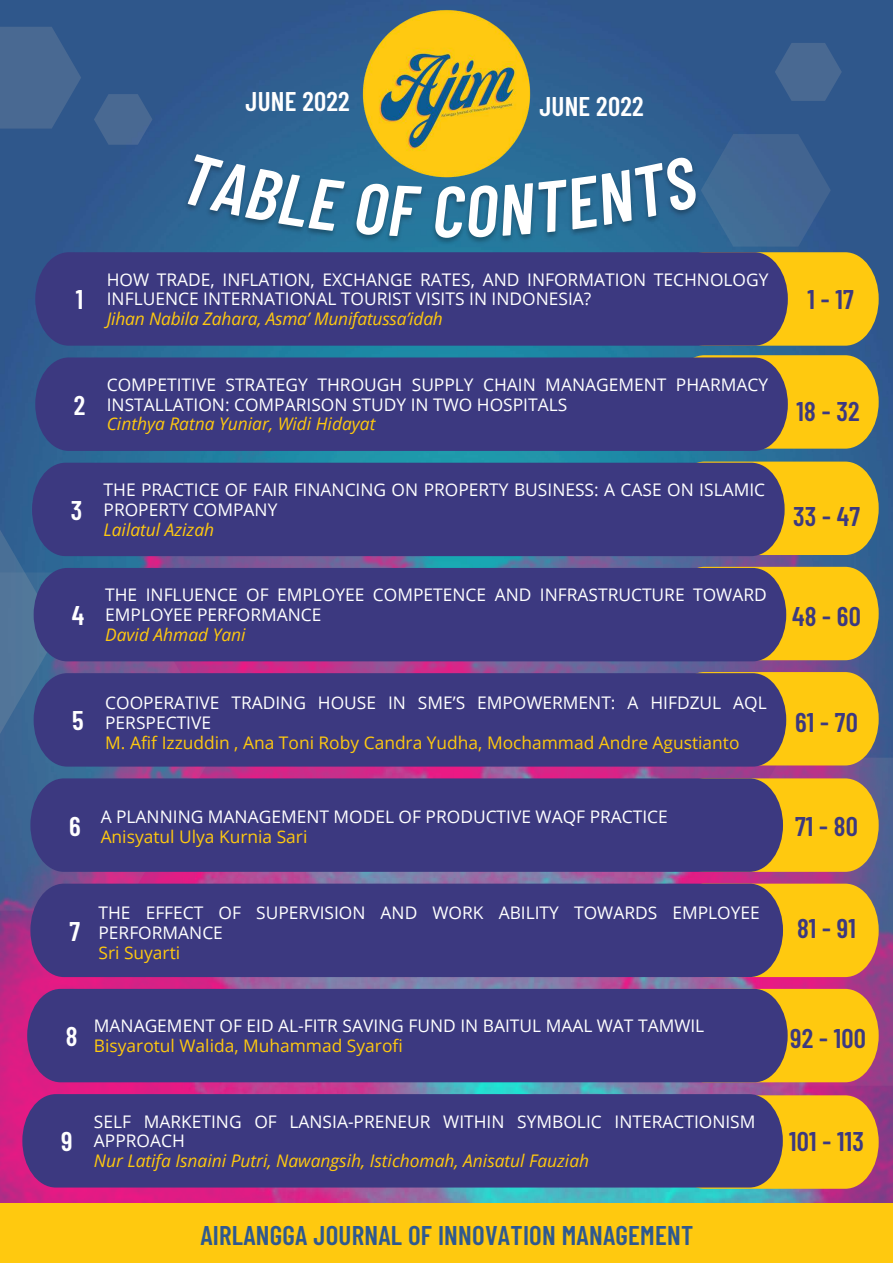
<style>
.page{position:relative;width:893px;height:1263px;background:#fff}
.page>*{position:absolute;margin:0;border:0;box-sizing:border-box;transform-origin:0 0}
.t1{font:italic 600 72px "Barlow Condensed";color:#fff}
.t2{font:600 27px "Barlow Condensed";letter-spacing:.01em;color:#3c3980}
.t3{font:600 27px "Barlow Condensed";letter-spacing:.01em;color:#2f598f}
.t4{font:600 27px "Barlow Condensed";letter-spacing:.01em;color:#fff}
.t5{font:17.4px/19.7px "Open Sans";color:#fff}
.t6{font:italic 17.4px "Open Sans";color:#ffc90f}
.t7{font:17.4px "Open Sans";color:#ffc90f}
</style>
<div class="page">
<img style="left:0;top:0;width:893px;height:410px">
<img style="left:0;top:410px;width:893px;height:793px">
<svg style="left:671px;top:355px;width:207px;height:94px;background:#eec019"></svg>
<svg style="left:671px;top:462px;width:207px;height:93px;background:#eec019"></svg>
<svg style="left:671px;top:567px;width:207px;height:93px;background:#efc019"></svg>
<svg style="left:671px;top:672px;width:207px;height:93px;background:#f0c019"></svg>
<svg style="left:783px;top:778px;width:95px;height:94px;background:#f3c018"></svg>
<svg style="left:783px;top:884px;width:95px;height:93px;background:#f5c017"></svg>
<svg style="left:787px;top:989px;width:91px;height:93px;background:#f7be17"></svg>
<svg style="left:671px;top:1095px;width:207px;height:94px;background:#f5bd19"></svg>
<svg style="left:0;top:661px;width:220px;height:250px;background:#745090"></svg>
<svg style="left:0;top:468px;width:59px;height:328px;background:#416b95"></svg>
<svg style="left:0;top:27px;width:81px;height:102px;background:#446590"></svg>
<svg style="left:94px;top:94px;width:58px;height:51px;background:#426490"></svg>
<svg style="left:775px;top:43px;width:67px;height:58px;background:#426490"></svg>
<div style="left:35px;top:252px;width:432px;height:94px;background:#3c3980"></div>
<div style="left:35px;top:357px;width:753px;height:94px;background:#3c3980"></div>
<div style="left:32px;top:463px;width:752px;height:93px;background:#3c3980"></div>
<div style="left:34px;top:568px;width:752px;height:93px;background:#3c3980"></div>
<div style="left:34px;top:673px;width:752px;height:93px;background:#3c3980"></div>
<div style="left:30px;top:778px;width:753px;height:94px;background:#3c3980"></div>
<div style="left:30px;top:884px;width:753px;height:93px;background:#3c3980"></div>
<div style="left:27px;top:989px;width:760px;height:93px;background:#3c3980"></div>
<img style="left:332px;top:0;width:230px;height:126px">
<div style="left:0;top:1203px;width:893px;height:60px;background:#ffc90f"></div>
<img style="left:165px;top:126px;width:563px;height:137px">
<div style="left:22px;top:1094px;width:761px;height:93px;background:#3c3980"></div>
<svg style="left:183px;top:153px;width:162px;height:79px;background:#27618a"></svg>
<svg style="left:356px;top:182px;width:66px;height:55px;background:#236689"></svg>
<svg style="left:467px;top:134px;width:411px;height:212px;background:#4b607b"></svg>
<h2 class="t4" style="left:245px;top:84px;width:106px">JUNE 2022</h2>
<h2 class="t4" style="left:539px;top:89px;width:106px">JUNE 2022</h2>
<h2 class="t4" style="left:76px;top:282px;width:9px">1</h2>
<h1 class="t1" style="left:432px;top:165px;width:33px">C</h1>
<p class="t5" style="left:107px;top:269px;width:663px">HOW TRADE, INFLATION, EXCHANGE RATES, AND INFORMATION TECHNOLOGY<br>INFLUENCE INTERNATIONAL TOURIST VISITS IN INDONESIA?</p>
<p class="t6" style="left:107px;top:306px;width:338px">Jihan Nabila Zahara, Asma’ Munifatussa’idah</p>
<h2 class="t4" style="left:74px;top:388px;width:13px">2</h2>
<p class="t5" style="left:107px;top:374px;width:663px">COMPETITIVE STRATEGY THROUGH SUPPLY CHAIN MANAGEMENT PHARMACY<br>INSTALLATION: COMPARISON STUDY IN TWO HOSPITALS</p>
<p class="t6" style="left:107px;top:412px;width:270px">Cinthya Ratna Yuniar, Widi Hidayat</p>
<h2 class="t4" style="left:71px;top:493px;width:13px">3</h2>
<p class="t5" style="left:104px;top:480px;width:663px">THE PRACTICE OF FAIR FINANCING ON PROPERTY BUSINESS: A CASE ON ISLAMIC<br>PROPERTY COMPANY</p>
<p class="t6" style="left:104px;top:517px;width:112px">Lailatul Azizah</p>
<h2 class="t4" style="left:72px;top:598px;width:14px">4</h2>
<p class="t5" style="left:105px;top:585px;width:663px">THE INFLUENCE OF EMPLOYEE COMPETENCE AND INFRASTRUCTURE TOWARD<br>EMPLOYEE PERFORMANCE</p>
<p class="t6" style="left:105px;top:622px;width:142px">David Ahmad Yani</p>
<h2 class="t4" style="left:72px;top:703px;width:13px">5</h2>
<p class="t5" style="left:105px;top:692px;width:663px">COOPERATIVE TRADING HOUSE IN SME’S EMPOWERMENT: A HIFDZUL AQL<br>PERSPECTIVE</p>
<p class="t7" style="left:105px;top:730px;width:636px">M. Afif Izzuddin , Ana Toni Roby Candra Yudha, Mochammad Andre Agustianto</p>
<h2 class="t4" style="left:69px;top:808px;width:13px">6</h2>
<p class="t5" style="left:101px;top:806px;width:569px">A PLANNING MANAGEMENT MODEL OF PRODUCTIVE WAQF PRACTICE</p>
<p class="t7" style="left:101px;top:824px;width:208px">Anisyatul Ulya Kurnia Sari</p>
<h2 class="t2" style="left:807px;top:282px;width:48px">1-17</h2>
<h2 class="t2" style="left:796px;top:394px;width:65px">18-32</h2>
<h2 class="t2" style="left:793px;top:499px;width:69px">33-47</h2>
<h2 class="t2" style="left:792px;top:599px;width:70px">48-60</h2>
<h2 class="t2" style="left:795px;top:705px;width:64px">61-70</h2>
<h2 class="t2" style="left:795px;top:808px;width:64px">71-80</h2>
<h2 class="t4" style="left:70px;top:914px;width:12px">7</h2>
<p class="t5" style="left:98px;top:902px;width:663px">THE EFFECT OF SUPERVISION AND WORK ABILITY TOWARDS EMPLOYEE<br>PERFORMANCE</p>
<p class="t7" style="left:98px;top:940px;width:83px">Sri Suyarti</p>
<h2 class="t4" style="left:66px;top:1019px;width:13px">8</h2>
<p class="t5" style="left:94px;top:1015px;width:612px">MANAGEMENT OF EID AL-FITR SAVING FUND IN BAITUL MAAL WAT TAMWIL</p>
<p class="t7" style="left:94px;top:1033px;width:310px">Bisyarotul Walida, Muhammad Syarofi</p>
<h2 class="t2" style="left:797px;top:911px;width:60px">81-91</h2>
<h2 class="t2" style="left:790px;top:1021px;width:77px">92 - 100</h2>
<p class="t5" style="left:94px;top:1111px;width:663px">SELF MARKETING OF LANSIA-PRENEUR WITHIN SYMBOLIC INTERACTIONISM<br>APPROACH</p>
<p class="t6" style="left:94px;top:1148px;width:497px">Nur Latifa Isnaini Putri, Nawangsih, Istichomah, Anisatul Fauziah</p>
<h2 class="t4" style="left:61px;top:1124px;width:13px">9</h2>
<h2 class="t2" style="left:789px;top:1124px;width:76px">101 - 113</h2>
<h2 class="t3" style="left:200px;top:1218px;width:494px">AIRLANGGA JOURNAL OF INNOVATION MANAGEMENT</h2>
</div>
